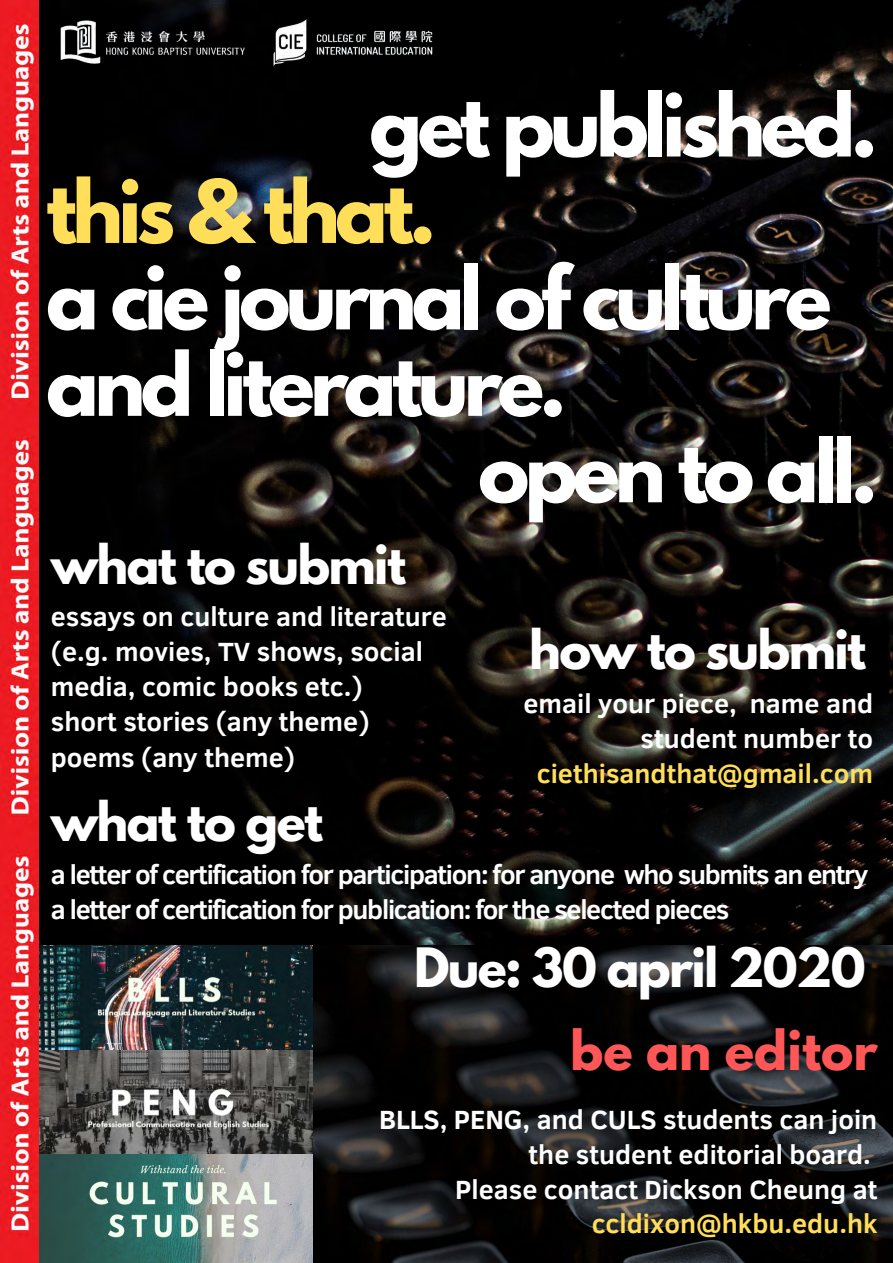
<style>
.page{position:relative;width:893px;height:1263px;background:#fff}
.page>*{position:absolute;margin:0;border:0;box-sizing:border-box;transform-origin:0 0}
.t1{font:700 77.32px "League Spartan";letter-spacing:-.06em;color:#fff}
.t2{font:700 77.32px "League Spartan";letter-spacing:-.06em;color:#ffde59}
.t3{font:700 48.68px "League Spartan";color:#ff5757}
.t4{font:700 48px "League Spartan";letter-spacing:-.035em;color:#fff}
.t5{font:700 27px/35.1px "Clear Sans";color:#fff;text-align:right}
.t6{font:700 27px/35.1px "Clear Sans";letter-spacing:-.05em;color:#fff}
.t7{font:700 27px "Clear Sans";color:#ffde59}
</style>
<div class="page">
<img style="left:38px;top:0;width:855px;height:945px">
<img style="left:46px;top:5px;width:400px;height:76px">
<img style="left:38px;top:945px;width:855px;height:318px">
<img style="left:0;top:0;width:38px;height:1263px">
<h1 class="t1" style="left:369px;top:87px;width:510px">get published.</h1>
<h1 class="t2" style="left:46px;top:173px;width:391px">this &amp; that.</h1>
<h1 class="t1" style="left:46px;top:260px;width:787px">a cie journal of culture</h1>
<h1 class="t1" style="left:46px;top:346px;width:522px">and literature.</h1>
<h1 class="t1" style="left:478px;top:433px;width:401px">open to all.</h1>
<h3 class="t4" style="left:51px;top:540px;width:357px">what to submit</h3>
<p class="t5" style="left:51px;top:598px;width:398px;text-align:left">essays on culture and literature (e.g. movies, TV shows, social media, comic books etc.)<br>short stories (any theme) poems (any theme)</p>
<h3 class="t4" style="left:51px;top:798px;width:274px">what to get</h3>
<h3 class="t4" style="left:529px;top:626px;width:338px">how to submit</h3>
<p class="t5" style="left:523px;top:684px;width:351px">email your piece, name and student number to</p>
<p class="t7" style="left:537px;top:753px;width:338px">ciethisandthat@gmail.com</p>
<p class="t6" style="left:51px;top:855px;width:819px">a letter of certification for participation: for anyone who submits an entry a letter of certification for publication: for the selected pieces</p>
<h3 class="t4" style="left:414px;top:944px;width:453px">Due: 30 april 2020</h3>
<h2 class="t3" style="left:570px;top:1026px;width:309px">be an editor</h2>
<p class="t5" style="left:379px;top:1101px;width:500px;line-height:34.7px">BLLS, PENG, and CULS students can join the student editorial board.<br>Please contact Dickson Cheung at</p>
<p class="t7" style="left:591px;top:1204px;width:287px">ccldixon@hkbu.edu.hk</p>
</div>
